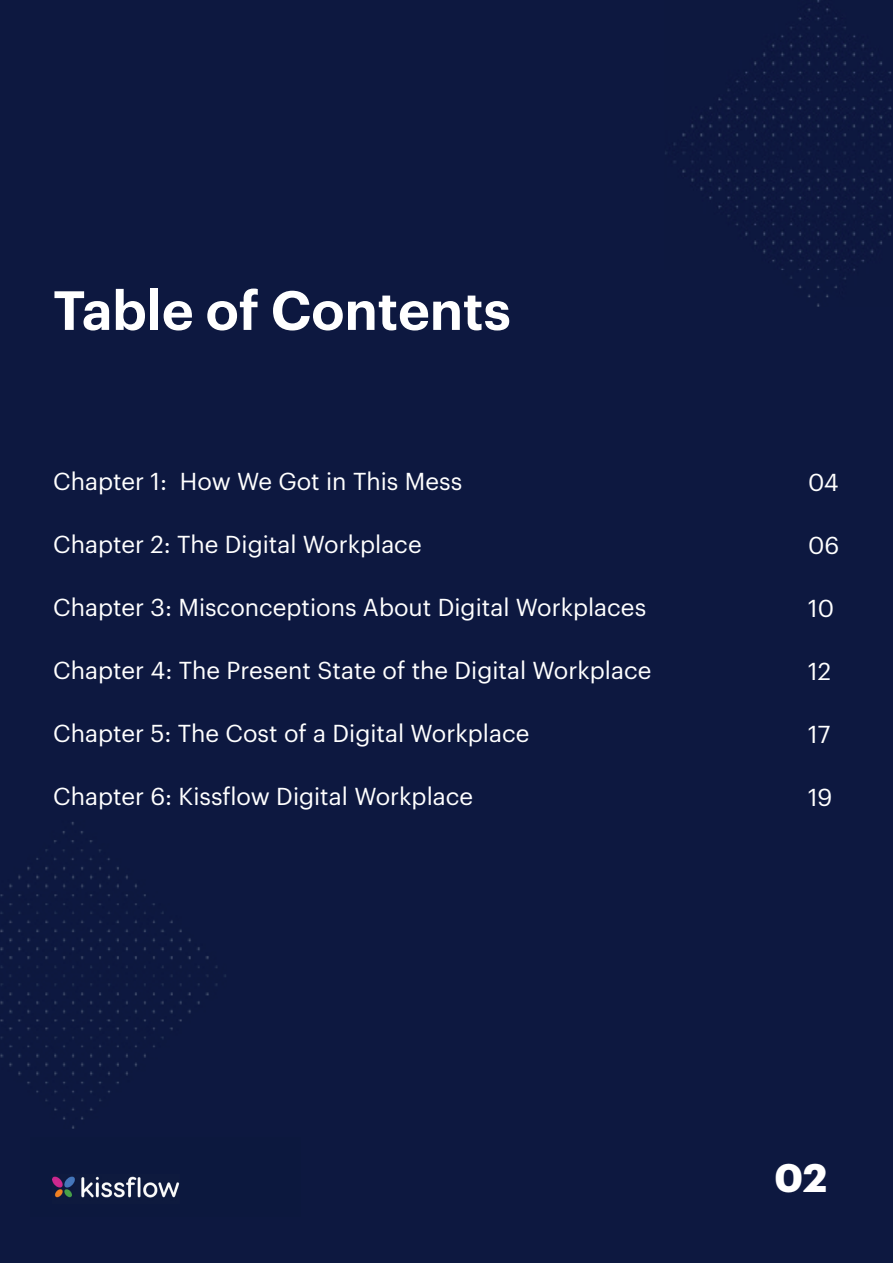
<style>
.page{position:relative;width:893px;height:1263px;background:#fff}
.page>*{position:absolute;margin:0;border:0;box-sizing:border-box;transform-origin:0 0}
.t1{font:600 54px "Graphik";color:#fff}
.t2{font:700 39px "Graphik";color:#fff}
.t3{font:24px "Graphik";color:#fff}
</style>
<div class="page">
<div style="left:0;top:2px;width:893px;height:1261px;background:#0d1840"></div>
<div style="left:0;top:0;width:893px;height:1022px;background:#0d1840"></div>
<img style="left:0;top:849px;width:226px;height:279px">
<img style="left:53px;top:822px;width:173px;height:42px">
<img style="left:665px;top:0;width:227px;height:280px">
<img style="left:665px;top:270px;width:173px;height:36px">
<img style="left:53px;top:1176px;width:127px;height:22px">
<h1 class="t1" style="left:53px;top:269px;width:459px">Table of Contents</h1>
<p class="t3" style="left:53px;top:463px;width:410px">Chapter 1: How We Got in This Mess</p>
<p class="t3" style="left:53px;top:526px;width:370px">Chapter 2: The Digital Workplace</p>
<p class="t3" style="left:53px;top:589px;width:594px">Chapter 3: Misconceptions About Digital Workplaces</p>
<p class="t3" style="left:53px;top:652px;width:600px">Chapter 4: The Present State of the Digital Workplace</p>
<p class="t3" style="left:53px;top:715px;width:478px">Chapter 5: The Cost of a Digital Workplace</p>
<p class="t3" style="left:53px;top:778px;width:421px">Chapter 6: Kissflow Digital Workplace</p>
<p class="t3" style="left:808px;top:464px;width:32px">04</p>
<p class="t3" style="left:808px;top:527px;width:33px">06</p>
<p class="t3" style="left:808px;top:590px;width:27px">10</p>
<p class="t3" style="left:808px;top:653px;width:24px">12</p>
<p class="t3" style="left:808px;top:716px;width:24px">17</p>
<p class="t3" style="left:808px;top:779px;width:26px">19</p>
<h2 class="t2" style="left:775px;top:1148px;width:54px">02</h2>
</div>
